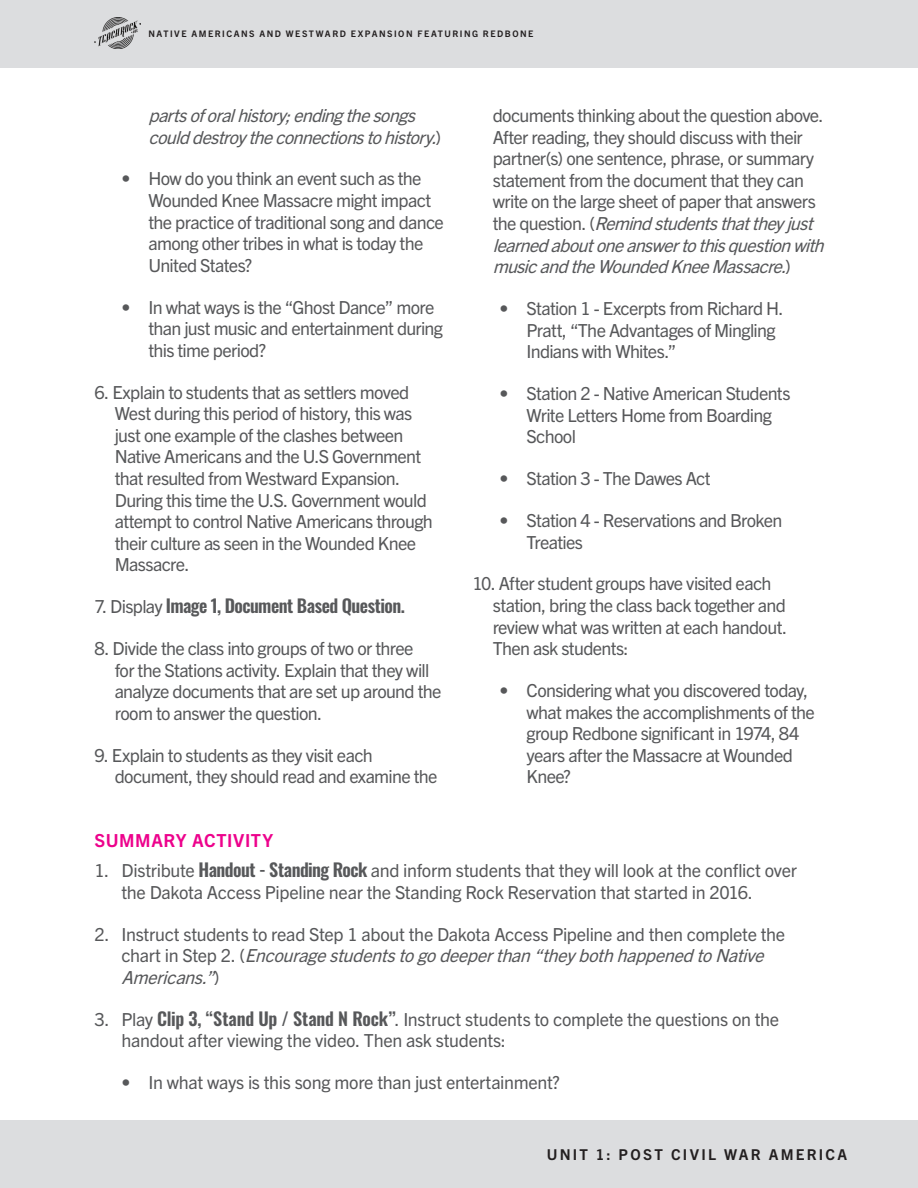
<style>
.page{position:relative;width:918px;height:1188px;background:#fff}
.page>*{position:absolute;margin:0;border:0;box-sizing:border-box;transform-origin:0 0}
.IMAGE__HANDOUT__CLIP_COPY{font:18px/21.6px "Trade Gothic Next LT Pro";letter-spacing:-.035em;color:#57585a}
.IMAGE__HANDOUT__CLIP_COPY-2{font:18px/21.6px "Trade Gothic Next LT Pro";letter-spacing:-.015em;color:#57585a}
.t1{font:italic 18px/21.6px "Trade Gothic Next LT Pro";color:#57585a}
.IMAGE__HANDOUT__CLIP_COPY-3{font:600 18px "Oswald";letter-spacing:-.03em;color:#57585a}
.PINK_SECTION_HEADER{font:700 18px "Trade Gothic Next LT Pro";letter-spacing:.03em;color:#ed028c}
.t2{font:700 15px "Trade Gothic Next LT Pro";letter-spacing:.15em;color:#231f20}
.t3{font:700 9px "Trade Gothic Next LT Pro";letter-spacing:.17em;color:#231f20}
.s1{font-style:normal}
.s2{font-family:"Trade Gothic Next LT Pro";font-weight:400}
.s3{font-style:italic}
.s4{font-family:"Oswald";font-weight:600}
</style>
<div class="page">
<div style="left:0;top:0;width:918px;height:68px;background:#dcdddf"></div>
<img style="left:94px;top:18px;width:46px;height:30px">
<div style="left:0;top:1120px;width:918px;height:68px;background:#dcdddf"></div>
<p class="t3" style="left:148px;top:28px;width:386px">NATIVE AMERICANS AND WESTWARD EXPANSION FEATURING REDBONE</p>
<p class="t1" style="left:148px;top:103px;width:295px">partsoforalhistory;endingthesongs coulddestroytheconnectionstohistory.<span class="s1">)</span></p>
<p class="IMAGE__HANDOUT__CLIP_COPY" style="left:148px;top:167px;width:297px;text-indent:-27px">• How do you think an event such as the Wounded Knee Massacre might impact the practice of traditional song and dance among other tribes in what is today the United States?</p>
<p class="IMAGE__HANDOUT__CLIP_COPY" style="left:148px;top:295px;width:296px;text-indent:-27px">• In what ways is the “Ghost Dance” more than just music and entertainment during this time period?</p>
<p class="IMAGE__HANDOUT__CLIP_COPY" style="left:115px;top:380px;width:320px;text-indent:-20px">6. Explain to students that as settlers moved West during this period of history, this was just one example of the clashes between Native Americans and the U.S Government that resulted from Westward Expansion.<br>During this time the U.S. Government would attempt to control Native Americans through their culture as seen in the Wounded Knee Massacre.</p>
<p class="IMAGE__HANDOUT__CLIP_COPY-3" style="left:94px;top:597px;width:312px"><span class="s2">7. Display</span> Image 1, Document Based Question.</p>
<p class="IMAGE__HANDOUT__CLIP_COPY" style="left:115px;top:637px;width:328px;text-indent:-20px">8. Divide the class into groups of two or three<br>for the Stations activity. Explain that they will analyze documents that are set up around the room to answer the question.</p>
<p class="IMAGE__HANDOUT__CLIP_COPY" style="left:115px;top:743px;width:324px;text-indent:-20px">9. Explain to students as they visit each document, they should read and examine the</p>
<p class="IMAGE__HANDOUT__CLIP_COPY" style="left:493px;top:103px;width:338px">documents thinking about the question above.<br>After reading, they should discuss with their partner(s) one sentence, phrase, or summary statement from the document that they can write on the large sheet of paper that answers<br>t h e q u e s t i o n . ( <span class="s3">Remindstudentsthattheyjust learnedaboutoneanswertothisquestionwith musicandtheWoundedKneeMassacre.</span>)</p>
<p class="IMAGE__HANDOUT__CLIP_COPY" style="left:526px;top:296px;width:259px;text-indent:-27px">• Station 1 - Excerpts from Richard H.<br>Pratt, “The Advantages of Mingling<br>Indians with Whites.”</p>
<p class="IMAGE__HANDOUT__CLIP_COPY" style="left:526px;top:381px;width:266px;text-indent:-27px">• Station 2 - Native American Students<br>Write Letters Home from Boarding<br>School</p>
<p class="IMAGE__HANDOUT__CLIP_COPY" style="left:500px;top:467px;width:213px">• Station 3 - The Dawes Act</p>
<p class="IMAGE__HANDOUT__CLIP_COPY" style="left:526px;top:508px;width:257px;text-indent:-27px">• Station 4 - Reservations and Broken<br>Treaties</p>
<p class="IMAGE__HANDOUT__CLIP_COPY" style="left:493px;top:572px;width:296px;text-indent:-20px">10. After student groups have visited each station, bring the class back together and review what was written at each handout.<br>Then ask students:</p>
<p class="IMAGE__HANDOUT__CLIP_COPY" style="left:526px;top:678px;width:290px;text-indent:-27px">• Considering what you discovered today, what makes the accomplishments of the group Redbone significant in 1974, 84 years after the Massacre at Wounded<br>Knee?</p>
<p class="PINK_SECTION_HEADER" style="left:94px;top:828px;width:180px">SUMMARY ACTIVITY</p>
<p class="IMAGE__HANDOUT__CLIP_COPY" style="left:122px;top:859px;width:677px;text-indent:-27px">1. Distribute <span class="s4">Handout - Standing Rock</span> and inform students that they will look at the conflict over the Dakota Access Pipeline near the Standing Rock Reservation that started in 2016.</p>
<p class="IMAGE__HANDOUT__CLIP_COPY-2" style="left:122px;top:922px;width:665px;text-indent:-27px">2. Instruct students to read Step 1 about the Dakota Access Pipeline and then complete the c h a r t i n S t e p 2 . ( <span class="s3">Encouragestudentstogodeeperthan“theybothhappenedtoNative<br>Americans.”</span>)</p>
<p class="IMAGE__HANDOUT__CLIP_COPY-2" style="left:122px;top:1007px;width:659px;text-indent:-27px">3. Play <span class="s4">Clip 3, “Stand Up / Stand N Rock”</span>. Instruct students to complete the questions on the handout after viewing the video. Then ask students:</p>
<p class="IMAGE__HANDOUT__CLIP_COPY" style="left:122px;top:1071px;width:440px">• In what ways is this song more than just entertainment?</p>
<p class="t2" style="left:547px;top:1144px;width:302px">UNIT 1: POST CIVIL WAR AMERICA</p>
</div>
